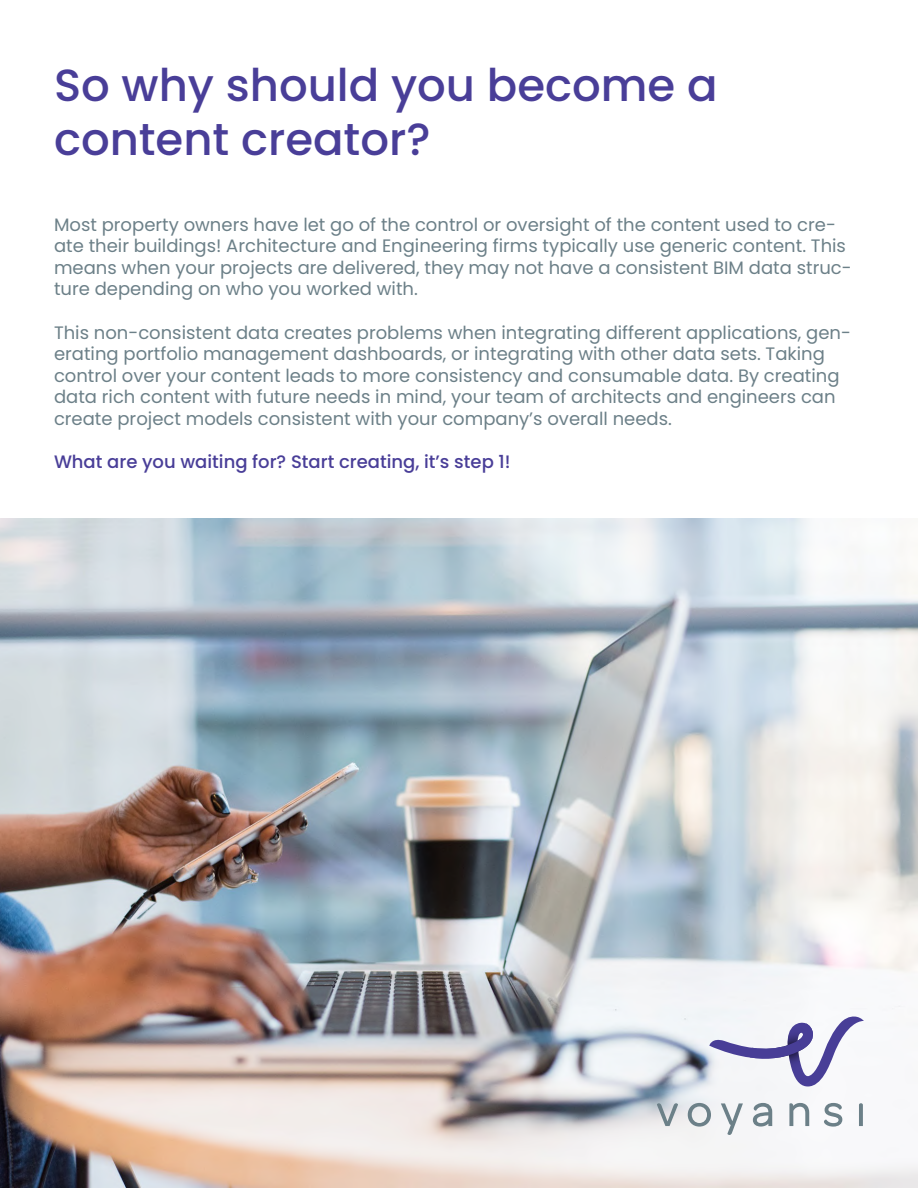
<style>
.page{position:relative;width:918px;height:1188px;background:#fff}
.page>*{position:absolute;margin:0;border:0;box-sizing:border-box;transform-origin:0 0}
.t1{font:500 45px "Poppins";color:#493e98}
.t2{font:18px/21.6px "Poppins";color:#6c8088}
.t3{font:500 18px "Poppins";color:#493e98}
</style>
<div class="page">
<img style="left:0;top:519px;width:918px;height:669px">
<svg style="left:657px;top:1103px;width:21px;height:23px"></svg>
<svg style="left:688px;top:1103px;width:23px;height:24px"></svg>
<svg style="left:721px;top:1103px;width:22px;height:32px"></svg>
<svg style="left:753px;top:1103px;width:19px;height:24px"></svg>
<svg style="left:789px;top:1103px;width:20px;height:23px"></svg>
<svg style="left:824px;top:1103px;width:18px;height:24px"></svg>
<svg style="left:859px;top:1103px;width:4px;height:23px"></svg>
<svg style="left:709px;top:1015px;width:155px;height:71px"></svg>
<p class="t1" style="left:54px;top:59px;width:665px">So why should you become a</p>
<p class="t1" style="left:54px;top:113px;width:378px">content creator?</p>
<p class="t2" style="left:54px;top:214px;width:799px">Most property owners have let go of the control or oversight of the content used to cre&shy;ate their buildings! Architecture and Engineering firms typically use generic content. This means when your projects are delivered, they may not have a consistent BIM data struc&shy;ture depending on who you worked with.</p>
<p class="t2" style="left:54px;top:322px;width:799px">This non-consistent data creates problems when integrating different applications, gen&shy;erating portfolio management dashboards, or integrating with other data sets. Taking control over your content leads to more consistency and consumable data. By creating data rich content with future needs in mind, your team of architects and engineers can create project models consistent with your company’s overall needs.</p>
<p class="t3" style="left:54px;top:451px;width:458px">What are you waiting for? Start creating, it’s step 1!</p>
</div>
